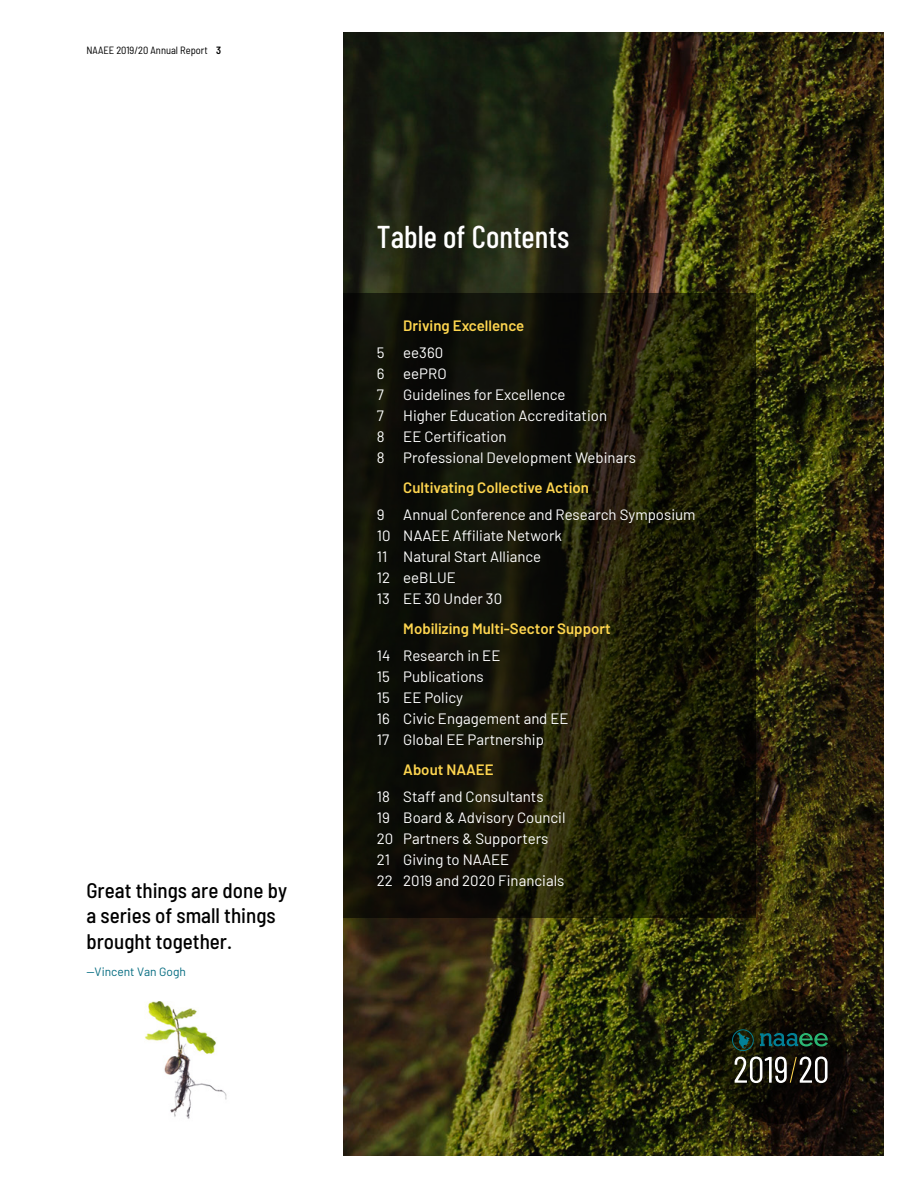
<style>
.page{position:relative;width:918px;height:1188px;background:#fff}
.page>*{position:absolute;margin:0;border:0;box-sizing:border-box;transform-origin:0 0}
.t1{font:500 31.5px "Barlow Condensed";color:#fff}
.t2{font:500 semi-condensed 21px/25.5px "Barlow";color:#000}
.t3{font:15px/21px "Barlow";color:#fff}
.t4{font:600 15px "Barlow";color:#ffd64f}
.t5{font:12px "Barlow";color:#006a7f}
.t6{font:semi-condensed 10.5px "Barlow";color:#000}
.s1{font-weight:600}
</style>
<div class="page">
<img style="left:343px;top:32px;width:540px;height:1124px">
<svg style="left:343px;top:294px;width:413px;height:624px;background:#161607"></svg>
<svg style="left:713px;top:989px;width:134px;height:135px;background:#121004"></svg>
<svg style="left:735px;top:1057px;width:93px;height:26px"></svg>
<svg style="left:732px;top:1026px;width:22px;height:25px"></svg>
<svg style="left:760px;top:1033px;width:68px;height:14px"></svg>
<img style="left:144px;top:1001px;width:83px;height:118px">
<p class="t6" style="left:86px;top:42px;width:136px">NAAEE 2019/20 Annual Report <span class="s1">3</span></p>
<h2 class="t2" style="left:86px;top:876px;width:202px">Great things are done by a series of small things brought together.</h2>
<p class="t5" style="left:86px;top:963px;width:101px">—Vincent Van Gogh</p>
<h1 class="t1" style="left:377px;top:214px;width:194px">Table of Contents</h1>
<p class="t3" style="left:377px;top:341px;width:9px;text-align:justify">5<br>6<br>7<br>7<br>8<br>8</p>
<p class="t3" style="left:377px;top:503px;width:15px">9<br>10<br>11<br>12<br>13</p>
<p class="t3" style="left:377px;top:644px;width:15px;text-align:justify">14<br>15<br>15<br>16<br>17</p>
<p class="t3" style="left:377px;top:785px;width:18px">18<br>19<br>20<br>21<br>22</p>
<p class="t4" style="left:403px;top:315px;width:123px">Driving Excellence</p>
<p class="t3" style="left:403px;top:341px;width:234px">ee360<br>eePRO<br>Guidelines for Excellence<br>Higher Education Accreditation<br>EE Certification<br>Professional Development Webinars</p>
<p class="t4" style="left:403px;top:477px;width:187px">Cultivating Collective Action</p>
<p class="t3" style="left:403px;top:503px;width:294px">Annual Conference and Research Symposium<br>NAAEE Affiliate Network<br>Natural Start Alliance<br>eeBLUE<br>EE 30 Under 30</p>
<p class="t4" style="left:403px;top:618px;width:209px">Mobilizing Multi-Sector Support</p>
<p class="t3" style="left:403px;top:644px;width:167px">Research in EE<br>Publications<br>EE Policy<br>Civic Engagement and EE<br>Global EE Partnership</p>
<p class="t4" style="left:403px;top:759px;width:92px">About NAAEE</p>
<p class="t3" style="left:403px;top:785px;width:164px">Staff and Consultants<br>Board &amp; Advisory Council<br>Partners &amp; Supporters<br>Giving to NAAEE<br>2019 and 2020 Financials</p>
</div>
